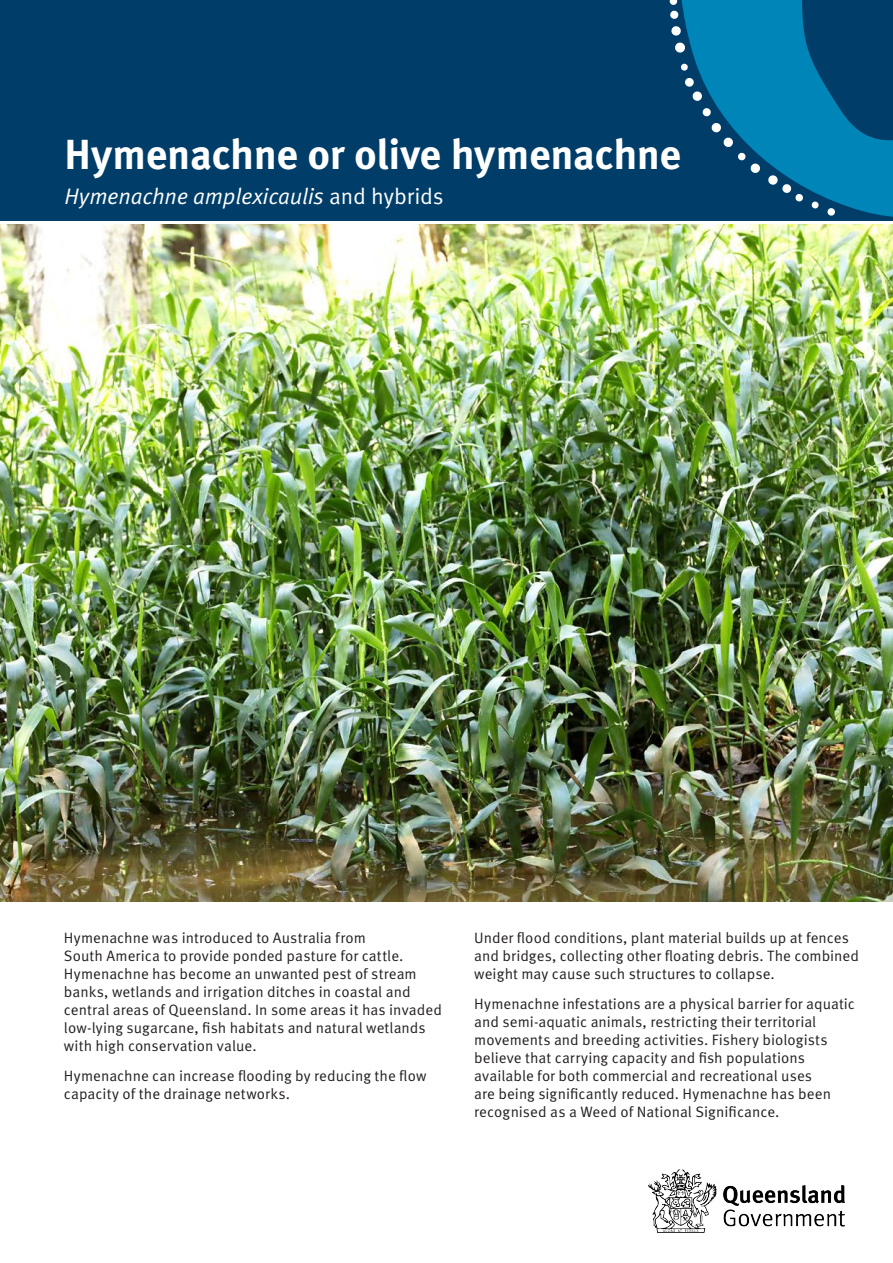
<style>
.page{position:relative;width:893px;height:1263px;background:#fff}
.page>*{position:absolute;margin:0;border:0;box-sizing:border-box;transform-origin:0 0}
.t1{font:700 42px "Meta OT";letter-spacing:-.015em;color:#fff}
.subtitle{font:italic 22.5px "Meta OT";letter-spacing:-.015em;color:#fff}
.bodycopy{font:15px/18px "Meta OT";color:#231f20}
.s1{font-style:normal}
</style>
<div class="page">
<div style="left:0;top:0;width:893px;height:221px;background:#003e69"></div>
<svg style="left:681px;top:0;width:212px;height:217px;fill:#0085b9"></svg>
<svg style="left:680px;top:63px;width:8px;height:8px"></svg>
<svg style="left:810px;top:201px;width:25px;height:16px"></svg>
<svg style="left:768px;top:175px;width:35px;height:27px"></svg>
<svg style="left:675px;top:42px;width:11px;height:11px"></svg>
<svg style="left:702px;top:108px;width:59px;height:66px"></svg>
<svg style="left:684px;top:77px;width:19px;height:24px"></svg>
<svg style="left:671px;top:26px;width:10px;height:10px"></svg>
<svg style="left:669px;top:0;width:10px;height:19px"></svg>
<img style="left:0;top:225px;width:893px;height:677px">
<img style="left:648px;top:1170px;width:196px;height:62px">
<p class="t1" style="left:65px;top:128px;width:618px">Hymenachne or olive hymenachne</p>
<p class="subtitle" style="left:65px;top:182px;width:380px">Hymenachne amplexicaulis <span class="s1">and hybrids</span></p>
<p class="bodycopy" style="left:64px;top:929px;width:379px">Hymenachne was introduced to Australia from<br>South America to provide ponded pasture for cattle.<br>Hymenachne has become an unwanted pest of stream banks, wetlands and irrigation ditches in coastal and central areas of Queensland. In some areas it has invaded low-lying sugarcane, fish habitats and natural wetlands with high conservation value.</p>
<p class="bodycopy" style="left:64px;top:1067px;width:364px">Hymenachne can increase flooding by reducing the flow capacity of the drainage networks.</p>
<p class="bodycopy" style="left:474px;top:929px;width:386px">Under flood conditions, plant material builds up at fences and bridges, collecting other floating debris. The combined weight may cause such structures to collapse.</p>
<p class="bodycopy" style="left:474px;top:995px;width:382px">Hymenachne infestations are a physical barrier for aquatic and semi-aquatic animals, restricting their territorial movements and breeding activities. Fishery biologists believe that carrying capacity and fish populations available for both commercial and recreational uses<br>are being significantly reduced. Hymenachne has been recognised as a Weed of National Significance.</p>
</div>
